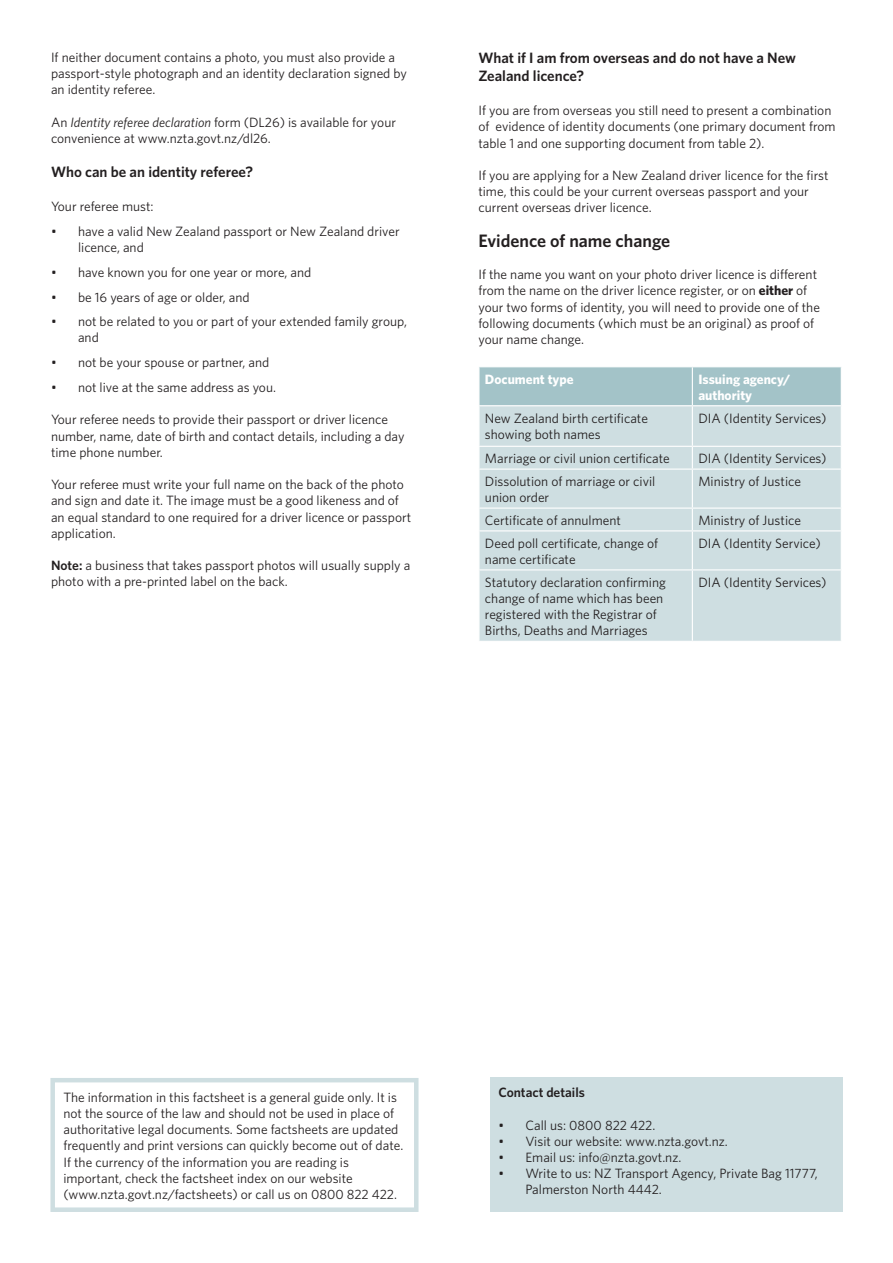
<style>
.page{position:relative;width:893px;height:1263px;background:#fff}
.page>*{position:absolute;margin:0;border:0;box-sizing:border-box;transform-origin:0 0}
.t1{font:600 18px "Whitney";color:#231f20}
.t2{font:600 15px/18px "Whitney";color:#231f20}
.Bulleted_list{font:13.5px/16.2px "Whitney";color:#231f20}
.t3{font:700 13.5px/16.2px "Whitney";color:#fff}
.t4{font:600 13.5px "Whitney";color:#231f20}
.s1{font-style:italic}
.s2{font-weight:600}
.s3{font-weight:700}
</style>
<div class="page">
<div style="left:50px;top:1078px;width:368px;height:134px;border:4px solid #cedee1"></div>
<div style="left:490px;top:1078px;width:352px;height:134px;background:#cedee1"></div>
<div style="left:479px;top:367px;width:362px;height:38px;background:#a3c3c8"></div>
<div style="left:479px;top:406px;width:362px;height:235px;background:#cedee1"></div>
<hr style="left:692px;top:367px;width:1px;height:38px;background:#fff">
<hr style="left:692px;top:406px;width:1px;height:40px;background:#fff">
<hr style="left:478px;top:446px;width:214px;height:1px;background:#fff">
<hr style="left:692px;top:446px;width:150px;height:1px;background:#fff">
<svg style="left:692px;top:447px;width:1px;height:21px"></svg>
<hr style="left:478px;top:468px;width:214px;height:2px;background:#fff">
<hr style="left:692px;top:468px;width:150px;height:2px;background:#fff">
<hr style="left:692px;top:470px;width:1px;height:37px;background:#fff">
<hr style="left:478px;top:507px;width:214px;height:2px;background:#fff">
<hr style="left:692px;top:507px;width:150px;height:2px;background:#fff">
<svg style="left:692px;top:509px;width:1px;height:21px"></svg>
<hr style="left:478px;top:530px;width:214px;height:1px;background:#fff">
<hr style="left:692px;top:530px;width:150px;height:1px;background:#fff">
<hr style="left:692px;top:531px;width:1px;height:38px;background:#fff">
<hr style="left:478px;top:569px;width:214px;height:1px;background:#fff">
<hr style="left:692px;top:569px;width:150px;height:1px;background:#fff">
<hr style="left:692px;top:570px;width:1px;height:71px;background:#fff">
<p class="Bulleted_list" style="left:51px;top:49px;width:357px">If neither document contains a photo, you must also provide a passport-style photograph and an identity declaration signed by an identity referee.</p>
<p class="Bulleted_list" style="left:51px;top:114px;width:346px">An <span class="s1">Identity referee declaration</span> form (DL26) is available for your convenience at www.nzta.govt.nz/dl26.</p>
<p class="t2" style="left:51px;top:163px;width:204px">Who can be an identity referee?</p>
<p class="Bulleted_list" style="left:51px;top:198px;width:104px">Your referee must:</p>
<p class="Bulleted_list" style="left:78px;top:223px;width:323px;text-indent:-27px">• have a valid New Zealand passport or New Zealand driver licence, and</p>
<p class="Bulleted_list" style="left:51px;top:264px;width:262px">• have known you for one year or more, and</p>
<p class="Bulleted_list" style="left:51px;top:288px;width:200px">• be 16 years of age or older, and</p>
<p class="Bulleted_list" style="left:78px;top:313px;width:331px;text-indent:-27px">• not be related to you or part of your extended family group, and</p>
<p class="Bulleted_list" style="left:51px;top:354px;width:220px">• not be your spouse or partner, and</p>
<p class="Bulleted_list" style="left:51px;top:379px;width:227px">• not live at the same address as you.</p>
<p class="Bulleted_list" style="left:51px;top:411px;width:355px">Your referee needs to provide their passport or driver licence number, name, date of birth and contact details, including a day time phone number.</p>
<p class="Bulleted_list" style="left:51px;top:476px;width:362px">Your referee must write your full name on the back of the photo and sign and date it. The image must be a good likeness and of an equal standard to one required for a driver licence or passport application.</p>
<p class="Bulleted_list" style="left:51px;top:557px;width:361px"><span class="s2">Note:</span> a business that takes passport photos will usually supply a photo with a pre-printed label on the back.</p>
<p class="t2" style="left:478px;top:49px;width:319px">What if I am from overseas and do not have a New<br>Zealand licence?</p>
<p class="Bulleted_list" style="left:478px;top:102px;width:359px">If you are from overseas you still need to present a combination of evidence of identity documents (one primary document from table 1 and one supporting document from table 2).</p>
<p class="Bulleted_list" style="left:478px;top:167px;width:352px">If you are applying for a New Zealand driver licence for the first time, this could be your current overseas passport and your current overseas driver licence.</p>
<p class="t1" style="left:478px;top:229px;width:193px">Evidence of name change</p>
<p class="Bulleted_list" style="left:478px;top:266px;width:343px">If the name you want on your photo driver licence is different from the name on the driver licence register, or on <span class="s3">either</span> of your two forms of identity, you will need to provide one of the following documents (which must be an original) as proof of your name change.</p>
<p class="t3" style="left:485px;top:370px;width:90px">Document type</p>
<p class="t3" style="left:698px;top:370px;width:93px">Issuing agency/ authority</p>
<p class="Bulleted_list" style="left:485px;top:409px;width:164px">New Zealand birth certificate showing both names</p>
<p class="Bulleted_list" style="left:698px;top:409px;width:130px">DIA (Identity Services)</p>
<p class="Bulleted_list" style="left:485px;top:450px;width:186px">Marriage or civil union certificate</p>
<p class="Bulleted_list" style="left:698px;top:450px;width:130px">DIA (Identity Services)</p>
<p class="Bulleted_list" style="left:485px;top:473px;width:172px">Dissolution of marriage or civil union order</p>
<p class="Bulleted_list" style="left:698px;top:473px;width:104px">Ministry of Justice</p>
<p class="Bulleted_list" style="left:485px;top:512px;width:137px">Certificate of annulment</p>
<p class="Bulleted_list" style="left:698px;top:512px;width:104px">Ministry of Justice</p>
<p class="Bulleted_list" style="left:485px;top:535px;width:175px">Deed poll certificate, change of name certificate</p>
<p class="Bulleted_list" style="left:698px;top:535px;width:124px">DIA (Identity Service)</p>
<p class="Bulleted_list" style="left:485px;top:574px;width:182px">Statutory declaration confirming change of name which has been registered with the Registrar of<br>Births, Deaths and Marriages</p>
<p class="Bulleted_list" style="left:698px;top:574px;width:130px">DIA (Identity Services)</p>
<p class="Bulleted_list" style="left:63px;top:1088px;width:341px">The information in this factsheet is a general guide only. It is not the source of the law and should not be used in place of authoritative legal documents. Some factsheets are updated frequently and print versions can quickly become out of date.<br>If the currency of the information you are reading is important, check the factsheet index on our website (www.nzta.govt.nz/factsheets) or call us on 0800 822 422.</p>
<p class="t4" style="left:498px;top:1083px;width:88px">Contact details</p>
<p class="Bulleted_list" style="left:498px;top:1116px;width:158px">• Call us: 0800 822 422.</p>
<p class="Bulleted_list" style="left:498px;top:1133px;width:231px">• Visit our website: www.nzta.govt.nz.</p>
<p class="Bulleted_list" style="left:498px;top:1149px;width:184px">• Email us: info@nzta.govt.nz.</p>
<p class="Bulleted_list" style="left:525px;top:1165px;width:294px;text-indent:-27px">• Write to us: NZ Transport Agency, Private Bag 11777,<br>Palmerston North 4442.</p>
</div>
